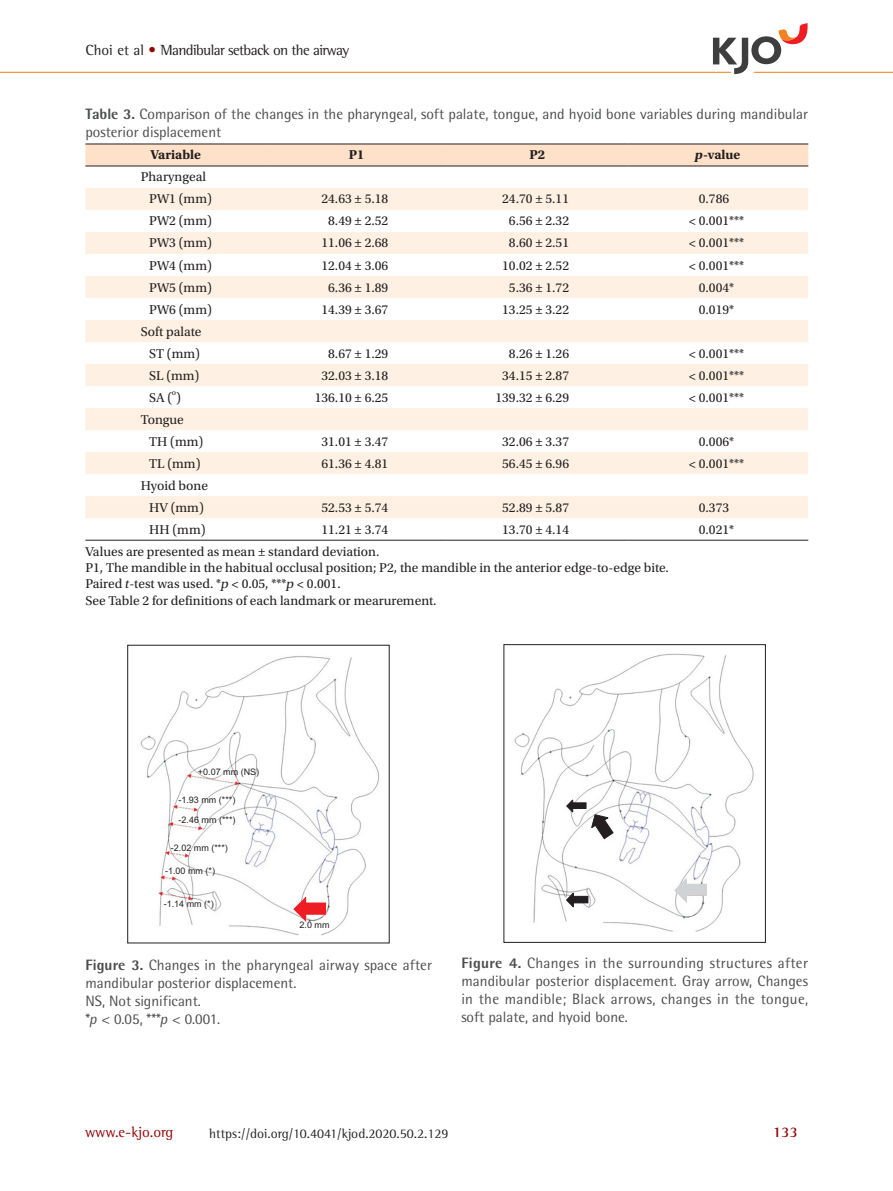
<style>
.page{position:relative;width:893px;height:1191px;background:#fff}
.page>*{position:absolute;margin:0;border:0;box-sizing:border-box;transform-origin:0 0}
.t1{font:15px/18px "Rotis Semi Sans Std";color:#4b4c4d}
.t2{font:15px "Rotis Semi Serif Std";letter-spacing:-.04em;color:#231f20}
.t3{font:15px "Rotis Semi Serif Std";color:#920407}
.t4{font:700 15px "Rotis Semi Serif Std";color:#920407}
.t5{font:13.5px/22px "Utopia Std";color:#231f20}
.t6{font:13.5px "Rotis Semi Serif Std";color:#231f20}
.t7{font:700 13.5px "Utopia Std";color:#231f20}
.t8{font:9px/19.8px "Arial";color:#231f20}
.t9{font:7.8px "Utopia Std";color:#231f20}
.s1{color:#920407}
.s2{font-weight:800}
.s3{font-style:italic}
</style>
<div class="page">
<hr style="left:0;top:72px;width:893px;height:1px;background:#f58220">
<svg style="left:713px;top:23px;width:95px;height:51px"></svg>
<div style="left:85px;top:145px;width:723px;height:21px;background:#fee1c8"></div>
<svg style="left:85px;top:188px;width:723px;height:330px;fill:#fef0e2"></svg>
<hr style="left:85px;top:144px;width:181px;height:1px;background:#231f20">
<hr style="left:266px;top:144px;width:181px;height:1px;background:#231f20">
<hr style="left:447px;top:144px;width:181px;height:1px;background:#231f20">
<hr style="left:628px;top:144px;width:180px;height:1px;background:#231f20">
<hr style="left:85px;top:166px;width:181px;height:1px;background:#231f20">
<hr style="left:266px;top:166px;width:181px;height:1px;background:#231f20">
<hr style="left:447px;top:166px;width:181px;height:1px;background:#231f20">
<hr style="left:628px;top:166px;width:180px;height:1px;background:#231f20">
<hr style="left:85px;top:540px;width:181px;height:1px;background:#231f20">
<hr style="left:266px;top:540px;width:181px;height:1px;background:#231f20">
<hr style="left:447px;top:540px;width:181px;height:1px;background:#231f20">
<hr style="left:628px;top:540px;width:180px;height:1px;background:#231f20">
<img style="left:140px;top:656px;width:239px;height:280px">
<div style="left:127px;top:645px;width:262px;height:298px;border:1px solid #231f20"></div>
<svg style="left:294px;top:897px;width:32px;height:24px"></svg>
<img style="left:514px;top:653px;width:240px;height:279px">
<div style="left:504px;top:644px;width:262px;height:298px;border:1px solid #231f20"></div>
<svg style="left:674px;top:878px;width:33px;height:24px"></svg>
<svg style="left:566px;top:799px;width:47px;height:40px"></svg>
<svg style="left:566px;top:892px;width:22px;height:15px"></svg>
<p class="t2" style="left:85px;top:41px;width:265px">Choi et al <span class="s1">•</span> Mandibular setback on the airway</p>
<p class="t1" style="left:85px;top:105px;width:724px"><span class="s2">Table 3.</span> Comparison of the changes in the pharyngeal, soft palate, tongue, and hyoid bone variables during mandibular posterior displacement</p>
<p class="t7" style="left:151px;top:147px;width:52px">Variable</p>
<p class="t7" style="left:349px;top:147px;width:17px">P1</p>
<p class="t7" style="left:529px;top:147px;width:17px">P2</p>
<p class="t7" style="left:695px;top:147px;width:47px"><span class="s3">p</span>-value</p>
<p class="t5" style="left:149px;top:166px;width:64px;text-indent:-8px">Pharyngeal<br>PW1 (mm)</p>
<p class="t5" style="left:321px;top:188px;width:68px">24.63 ± 5.18</p>
<p class="t5" style="left:502px;top:188px;width:68px">24.70 ± 5.11</p>
<p class="t5" style="left:699px;top:188px;width:32px">0.786</p>
<p class="t5" style="left:149px;top:210px;width:64px">PW2 (mm)</p>
<p class="t5" style="left:328px;top:210px;width:62px">8.49 ± 2.52</p>
<p class="t5" style="left:509px;top:210px;width:62px">6.56 ± 2.32</p>
<p class="t5" style="left:689px;top:210px;width:57px">&lt; 0.001***</p>
<p class="t5" style="left:149px;top:232px;width:64px">PW3 (mm)</p>
<p class="t5" style="left:321px;top:232px;width:68px">11.06 ± 2.68</p>
<p class="t5" style="left:509px;top:232px;width:62px">8.60 ± 2.51</p>
<p class="t5" style="left:689px;top:232px;width:57px">&lt; 0.001***</p>
<p class="t5" style="left:149px;top:254px;width:64px">PW4 (mm)</p>
<p class="t5" style="left:321px;top:254px;width:68px">12.04 ± 3.06</p>
<p class="t5" style="left:502px;top:254px;width:68px">10.02 ± 2.52</p>
<p class="t5" style="left:689px;top:254px;width:57px">&lt; 0.001***</p>
<p class="t5" style="left:149px;top:276px;width:64px">PW5 (mm)</p>
<p class="t5" style="left:328px;top:276px;width:62px">6.36 ± 1.89</p>
<p class="t5" style="left:509px;top:276px;width:62px">5.36 ± 1.72</p>
<p class="t5" style="left:699px;top:276px;width:37px">0.004*</p>
<p class="t5" style="left:149px;top:298px;width:64px">PW6 (mm)</p>
<p class="t5" style="left:321px;top:298px;width:68px">14.39 ± 3.67</p>
<p class="t5" style="left:502px;top:298px;width:68px">13.25 ± 3.22</p>
<p class="t5" style="left:699px;top:298px;width:37px">0.019*</p>
<p class="t5" style="left:141px;top:320px;width:62px;text-align:center">Soft palate<br>ST (mm)</p>
<p class="t5" style="left:328px;top:342px;width:62px">8.67 ± 1.29</p>
<p class="t5" style="left:509px;top:342px;width:62px">8.26 ± 1.26</p>
<p class="t5" style="left:689px;top:342px;width:57px">&lt; 0.001***</p>
<p class="t5" style="left:149px;top:364px;width:52px">SL (mm)</p>
<p class="t5" style="left:321px;top:364px;width:68px">32.03 ± 3.18</p>
<p class="t5" style="left:502px;top:364px;width:68px">34.15 ± 2.87</p>
<p class="t5" style="left:689px;top:364px;width:57px">&lt; 0.001***</p>
<p class="t5" style="left:149px;top:386px;width:33px">SA ()</p>
<p class="t9" style="left:172px;top:388px;width:6px">o</p>
<p class="t5" style="left:315px;top:386px;width:75px">136.10 ± 6.25</p>
<p class="t5" style="left:495px;top:386px;width:75px">139.32 ± 6.29</p>
<p class="t5" style="left:689px;top:386px;width:57px">&lt; 0.001***</p>
<p class="t5" style="left:149px;top:408px;width:56px;text-indent:-8px">Tongue<br>TH (mm)</p>
<p class="t5" style="left:321px;top:430px;width:68px">31.01 ± 3.47</p>
<p class="t5" style="left:502px;top:430px;width:68px">32.06 ± 3.37</p>
<p class="t5" style="left:699px;top:430px;width:37px">0.006*</p>
<p class="t5" style="left:149px;top:452px;width:53px">TL (mm)</p>
<p class="t5" style="left:321px;top:452px;width:68px">61.36 ± 4.81</p>
<p class="t5" style="left:502px;top:452px;width:68px">56.45 ± 6.96</p>
<p class="t5" style="left:689px;top:452px;width:57px">&lt; 0.001***</p>
<p class="t5" style="left:141px;top:474px;width:69px;text-align:center">Hyoid bone<br>HV (mm)</p>
<p class="t5" style="left:321px;top:496px;width:68px">52.53 ± 5.74</p>
<p class="t5" style="left:502px;top:496px;width:68px">52.89 ± 5.87</p>
<p class="t5" style="left:699px;top:496px;width:32px">0.373</p>
<p class="t5" style="left:149px;top:518px;width:58px">HH (mm)</p>
<p class="t5" style="left:321px;top:518px;width:68px">11.21 ± 3.74</p>
<p class="t5" style="left:502px;top:518px;width:68px">13.70 ± 4.14</p>
<p class="t5" style="left:699px;top:518px;width:37px">0.021*</p>
<p class="t5" style="left:85px;top:544px;width:585px;line-height:16.2px">Values are presented as mean ± standard deviation.<br>P1, The mandible in the habitual occlusal position; P2, the mandible in the anterior edge-to-edge bite.<br>Paired <span class="s3">t</span>-test was used. *<span class="s3">p</span> &lt; 0.05, ***<span class="s3">p</span> &lt; 0.001.<br>See Table 2 for definitions of each landmark or mearurement.</p>
<p class="t8" style="left:198px;top:762px;width:63px">+0.07 mm (NS)</p>
<p class="t8" style="left:178px;top:791px;width:59px">-1.93 mm (***) -2.46 mm (***)</p>
<p class="t8" style="left:171px;top:838px;width:59px">-2.02 mm (***)</p>
<p class="t8" style="left:165px;top:862px;width:52px">-1.00 mm (*)</p>
<p class="t8" style="left:164px;top:894px;width:52px">-1.14 mm (*)</p>
<p class="t8" style="left:300px;top:916px;width:32px">2.0 mm</p>
<p class="t1" style="left:85px;top:955px;width:348px"><span class="s2">Figure 3.</span> Changes in the pharyngeal airway space after mandibular posterior displacement.<br>NS, Not significant.<br>*<span class="s3">p</span> &lt; 0.05, ***<span class="s3">p</span> &lt; 0.001.</p>
<p class="t1" style="left:461px;top:954px;width:348px;text-align:justify"><span class="s2">Figure 4.</span> Changes in the surrounding structures after mandibular posterior displacement. Gray arrow, Changes in the mandible; Black arrows, changes in the tongue, soft palate, and hyoid bone.</p>
<p class="t3" style="left:85px;top:1122px;width:90px">www.e-kjo.org</p>
<p class="t6" style="left:209px;top:1125px;width:241px">https://doi.org/10.4041/kjod.2020.50.2.129</p>
<p class="t4" style="left:773px;top:1122px;width:27px">133</p>
</div>
